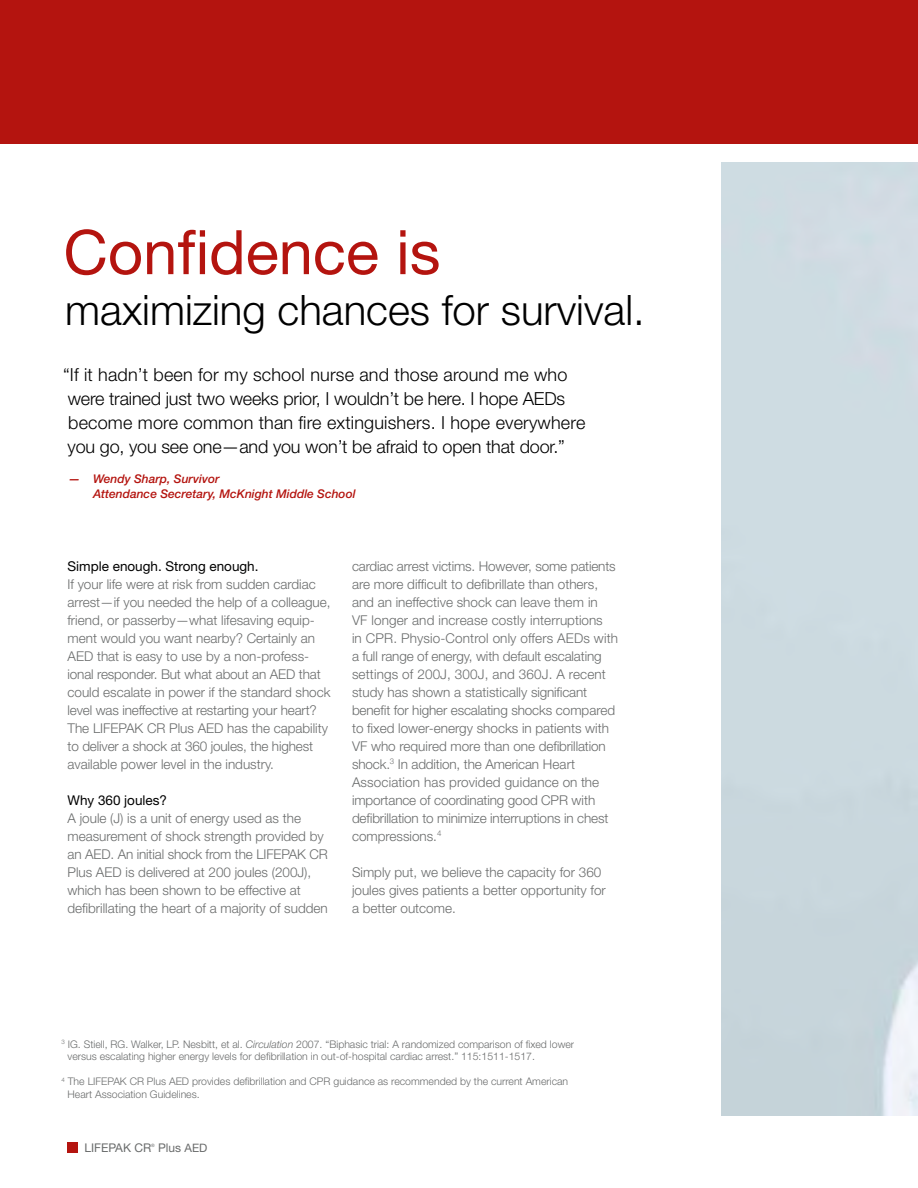
<style>
.page{position:relative;width:918px;height:1188px;background:#fff}
.page>*{position:absolute;margin:0;border:0;box-sizing:border-box;transform-origin:0 0}
.t1{font:61.5px "Helvetica Neue LT Std";color:#b4140f}
.t2{font:300 42px "Helvetica Neue LT Std";color:#000}
.t3{font:300 18px/24px "Helvetica Neue LT Std";letter-spacing:-.01em;color:#000}
.t4{font:300 13.5px/18px "Helvetica Neue LT Std";color:#6a6c6c}
.t5{font:13.5px "Helvetica Neue LT Std";color:#000}
.t6{font:italic 500 12px/15px "Helvetica Neue LT Std";color:#b4140f}
.t7{font:12px "Helvetica Neue LT Std";color:#6a6c6c}
.t8{font:300 10.5px/12.6px "Helvetica Neue LT Std";color:#6a6c6c}
.t9{font:4.5px "Helvetica Neue LT Std";color:#6a6c6c}
.s1{font-style:italic}
.s2{font-size:11.7px}
</style>
<div class="page">
<div style="left:0;top:0;width:918px;height:144px;background:#b4140f"></div>
<div style="left:68px;top:1143px;width:10px;height:10px;background:#b4140f"></div>
<h1 class="t1" style="left:63px;top:216px;width:378px">Confidence is</h1>
<h2 class="t2" style="left:65px;top:284px;width:581px">maximizing chances for survival.</h2>
<p class="t3" style="left:63px;top:362px;width:524px">“If it hadn’t been for my school nurse and those around me who were trained just two weeks prior, I wouldn’t be here. I hope AEDs become more common than fire extinguishers. I hope everywhere you go, you see one—and you won’t be afraid to open that door.”</p>
<p class="t6" style="left:93px;top:471px;width:264px;text-indent:-24px">— Wendy Sharp, Survivor<br>Attendance Secretary, McKnight Middle School</p>
<p class="t5" style="left:68px;top:558px;width:193px">Simple enough. Strong enough.</p>
<p class="t4" style="left:68px;top:575px;width:265px">If your life were at risk from sudden cardiac arrest—if you needed the help of a colleague, friend, or passerby—what lifesaving equip&shy;ment would you want nearby? Certainly an AED that is easy to use by a non-profess&shy;ional responder. But what about an AED that could escalate in power if the standard shock level was ineffective at restarting your heart?<br>The LIFEPAK CR Plus AED has the capability to deliver a shock at 360 joules, the highest available power level in the industry.</p>
<p class="t5" style="left:68px;top:792px;width:101px">Why 360 joules?</p>
<p class="t4" style="left:68px;top:809px;width:262px">A joule (J) is a unit of energy used as the measurement of shock strength provided by an AED. An initial shock from the LIFEPAK CR Plus AED is delivered at 200 joules (200J), which has been shown to be effective at defibrillating the heart of a majority of sudden</p>
<p class="t4" style="left:352px;top:557px;width:268px">cardiac arrest victims. However, some patients are more difficult to defibrillate than others, and an ineffective shock can leave them in<br>VF longer and increase costly interruptions<br>in CPR. Physio-Control only offers AEDs with a full range of energy, with default escalating settings of 200J, 300J, and 360J. A recent study has shown a statistically significant benefit for higher escalating shocks compared to fixed lower-energy shocks in patients with VF who required more than one defibrillation shock.<sup>3</sup> In addition, the American Heart Association has provided guidance on the importance of coordinating good CPR with defibrillation to minimize interruptions in chest compressions.<sup>4</sup></p>
<p class="t4" style="left:352px;top:863px;width:255px">Simply put, we believe the capacity for 360 joules gives patients a better opportunity for a better outcome.</p>
<p class="t8" style="left:67px;top:1037px;width:508px;text-indent:-6px"><sup>3</sup> IG. Stiell, RG. Walker, LP. Nesbitt, et al. <span class="s1">Circulation</span> 2007. “Biphasic trial: A randomized comparison of fixed lower versus escalating higher energy levels for defibrillation in out-of-hospital cardiac arrest.” 115:1511-1517.</p>
<p class="t8" style="left:67px;top:1075px;width:502px;text-indent:-6px"><sup>4</sup> The LIFEPAK CR Plus AED provides defibrillation and CPR guidance as recommended by the current American<br>Heart Association Guidelines.</p>
<p class="t7" style="left:84px;top:1141px;width:68px">LIFEPAK CR</p>
<p class="t9" style="left:151px;top:1142px;width:5px">®</p>
<p class="t7" style="left:158px;top:1141px;width:51px">Plus <span class="s2">AED</span></p>
</div>
